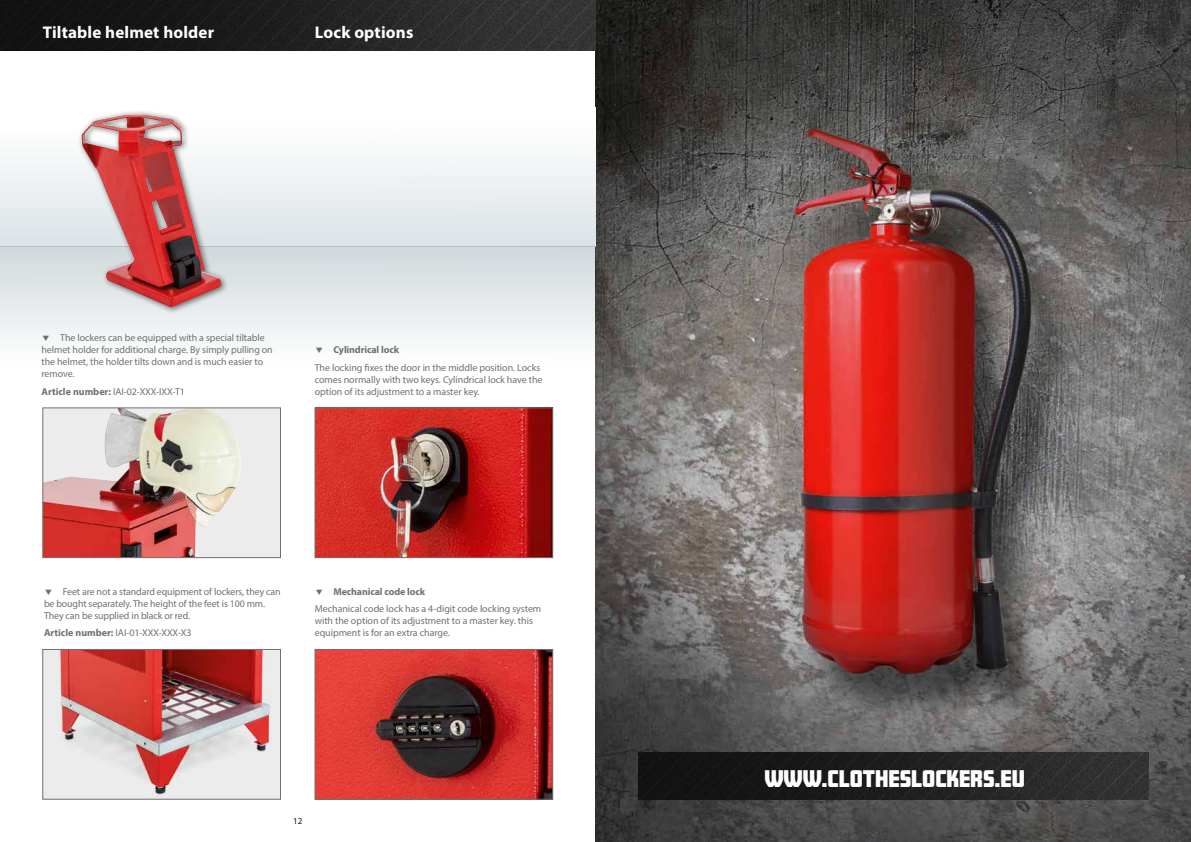
<style>
.page{position:relative;width:1191px;height:842px;background:#fff}
.page>*{position:absolute;margin:0;border:0;box-sizing:border-box;transform-origin:0 0}
.t1{font:900 21px "Amboy";color:#fff}
.t2{font:700 17px "Myriad Pro";letter-spacing:.01em;color:#fff}
.t3{font:10px/12px "Myriad Pro";letter-spacing:-.005em;color:#6f7070}
.t4{font:700 10px "Myriad Pro";letter-spacing:-.01em;color:#6f7070}
.t5{font:9px "Myriad Pro";color:#12120d}
.s1{font-weight:700}
</style>
<div class="page">
<img style="left:595px;top:0;width:596px;height:842px">
<div style="left:0;top:107px;width:595px;height:140px;background:linear-gradient(to bottom,#fff,#dce4e7)"></div>
<div style="left:0;top:247px;width:595px;height:131px;background:linear-gradient(to bottom,#d1d8dc,#fff)"></div>
<div style="left:77px;top:110px;width:152px;height:205px;background:#12120d;opacity:.6"></div>
<img style="left:81px;top:114px;width:140px;height:194px">
<div style="left:43px;top:408px;width:237px;height:150px;background:#ececec"></div>
<img style="left:45px;top:410px;width:195px;height:146px">
<div style="left:43px;top:408px;width:238px;height:150px;border:1px solid #6f7070"></div>
<img style="left:317px;top:410px;width:234px;height:146px">
<div style="left:315px;top:408px;width:238px;height:150px;border:1px solid #6f7070"></div>
<img style="left:317px;top:651px;width:234px;height:146px">
<div style="left:315px;top:649px;width:238px;height:150px;border:1px solid #6f7070"></div>
<img style="left:45px;top:651px;width:234px;height:146px">
<div style="left:43px;top:649px;width:238px;height:150px;border:1px solid #6f7070"></div>
<img style="left:0;top:0;width:595px;height:51px">
<img style="left:638px;top:753px;width:510px;height:46px">
<svg style="left:316px;top:347px;width:6px;height:6px"></svg>
<svg style="left:43px;top:335px;width:6px;height:6px"></svg>
<h2 class="t2" style="left:43px;top:21px;width:173px">Tiltable helmet holder</h2>
<h2 class="t2" style="left:315px;top:21px;width:100px">Lock options</h2>
<p class="t3" style="left:42px;top:331px;width:233px;text-indent:19px">The lockers can be equipped with a special tiltable helmet holder for additional charge. By simply pulling on the helmet, the holder tilts down and is much easier to remove.</p>
<p class="t3" style="left:42px;top:385px;width:145px"><span class="s1">Article number:</span> IAI-02-XXX-IXX-T1</p>
<p class="t4" style="left:333px;top:343px;width:67px">Cylindrical lock</p>
<p class="t3" style="left:315px;top:361px;width:229px">The locking fixes the door in the middle position. Locks comes normally with two keys. Cylindrical lock have the option of its adjustment to a master key.</p>
<p class="t3" style="left:44px;top:585px;width:238px;text-indent:19px">Feet are not a standard equipment of lockers, they can be bought separately. The height of the feet is 100 mm.<br>They can be supplied in black or red.</p>
<p class="t3" style="left:44px;top:627px;width:149px"><span class="s1">Article number:</span> IAI-01-XXX-XXX-X3</p>
<p class="t4" style="left:333px;top:585px;width:93px">Mechanical code lock</p>
<p class="t3" style="left:315px;top:603px;width:228px">Mechanical code lock has a 4-digit code locking system with the option of its adjustment to a master key. this equipment is for an extra charge.</p>
<p class="t5" style="left:293px;top:816px;width:11px">12</p>
<h1 class="t1" style="left:764px;top:767px;width:262px">WWW.CLOTHESLOCKERS.EU</h1>
</div>
